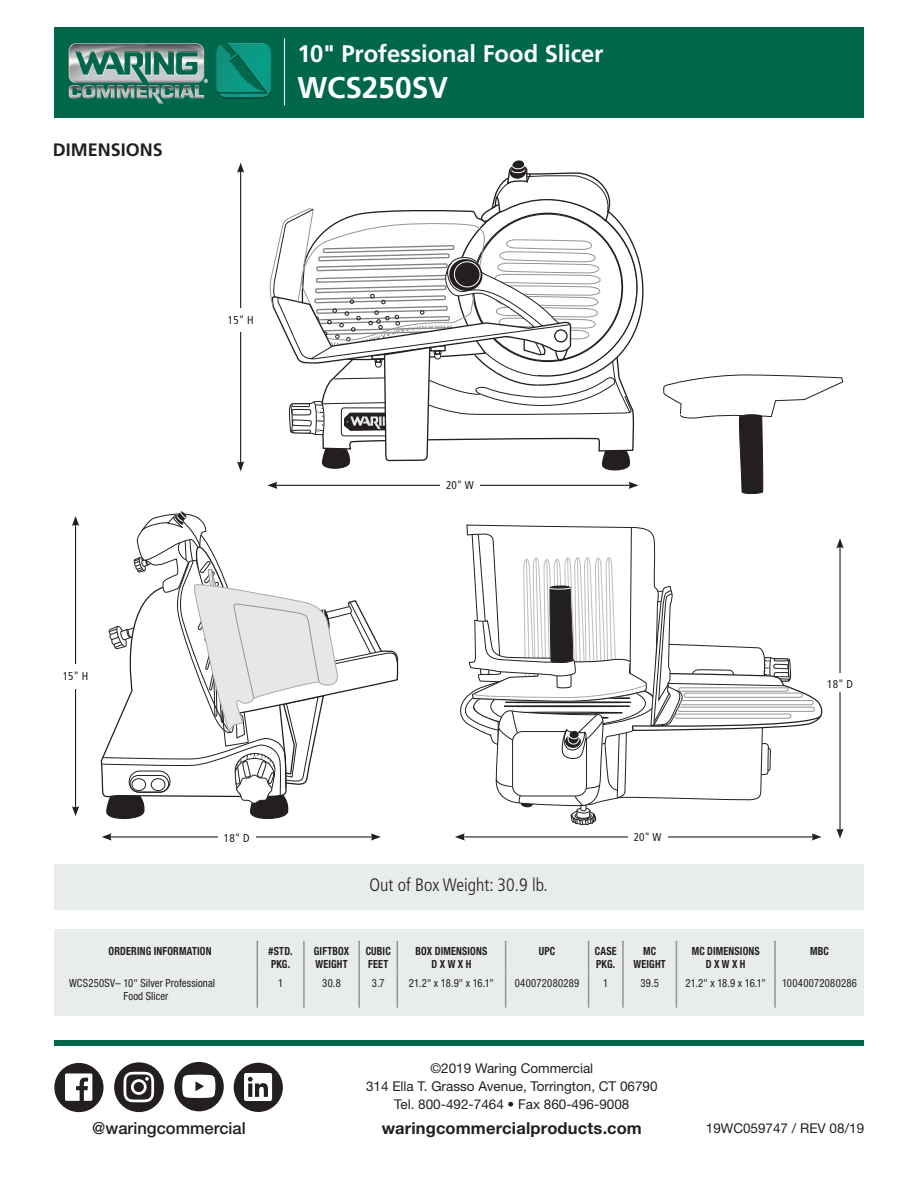
<style>
.page{position:relative;width:918px;height:1188px;background:#fff}
.page>*{position:absolute;margin:0;border:0;box-sizing:border-box;transform-origin:0 0}
.t1{font:700 30px "Frutiger LT Std";letter-spacing:-.005em;color:#fff}
.t2{font:700 24px "Frutiger LT Std";letter-spacing:-.005em;color:#fff}
.t3{font:300 condensed 18px "Frutiger LT Std";color:#231f20}
.t4{font:700 18px "Frutiger LT Std";color:#231f20}
.t5{font:700 16.5px "Helvetica Neue LT Std";letter-spacing:.01em;color:#231f20}
.t6{font:500 16.5px "Helvetica Neue LT Std";color:#231f20}
.t7{font:13.5px/18px "Helvetica Neue LT Std";color:#231f20;text-align:center}
.t8{font:condensed 11.4px "Frutiger LT Std";color:#231f20}
.t9{font:condensed 11.25px/13.5px "Helvetica Neue LT Std";letter-spacing:.015em;color:#231f20;scale:.95 1}
.t10{font:700 condensed 11.25px/13.4px "Helvetica Neue LT Std";letter-spacing:.015em;color:#231f20;scale:.9 1}
</style>
<div class="page">
<div style="left:54px;top:929px;width:810px;height:86px;background:#e9edea"></div>
<div style="left:54px;top:1040px;width:810px;height:5px;background:#00674a"></div>
<div style="left:54px;top:864px;width:810px;height:45px;background:#e9edea"></div>
<div style="left:54px;top:27px;width:810px;height:91px;background:#00674a"></div>
<hr style="left:284px;top:38px;width:1px;height:67px;background:#fff">
<img style="left:68px;top:43px;width:141px;height:61px">
<img style="left:216px;top:43px;width:56px;height:56px">
<hr style="left:257px;top:941px;width:1px;height:34px;background:#939598">
<hr style="left:303px;top:941px;width:2px;height:34px;background:#939598">
<hr style="left:358px;top:941px;width:2px;height:34px;background:#939598">
<hr style="left:397px;top:941px;width:1px;height:34px;background:#939598">
<hr style="left:505px;top:941px;width:1px;height:34px;background:#939598">
<hr style="left:588px;top:941px;width:1px;height:34px;background:#939598">
<hr style="left:622px;top:941px;width:2px;height:34px;background:#939598">
<hr style="left:676px;top:941px;width:1px;height:34px;background:#939598">
<hr style="left:257px;top:975px;width:1px;height:33px;background:#939598">
<hr style="left:303px;top:975px;width:2px;height:33px;background:#939598">
<hr style="left:358px;top:975px;width:2px;height:33px;background:#939598">
<hr style="left:397px;top:975px;width:1px;height:33px;background:#939598">
<hr style="left:505px;top:975px;width:1px;height:33px;background:#939598">
<hr style="left:588px;top:975px;width:1px;height:33px;background:#939598">
<hr style="left:622px;top:975px;width:2px;height:33px;background:#939598">
<hr style="left:676px;top:975px;width:1px;height:33px;background:#939598">
<hr style="left:774px;top:941px;width:2px;height:34px;background:#939598">
<hr style="left:774px;top:975px;width:2px;height:33px;background:#939598">
<hr style="left:240px;top:170px;width:1px;height:294px;background:#231f20">
<svg style="left:237px;top:461px;width:7px;height:10px"></svg>
<svg style="left:237px;top:163px;width:7px;height:10px"></svg>
<hr style="left:839px;top:546px;width:2px;height:285px;background:#231f20">
<svg style="left:836px;top:829px;width:8px;height:10px"></svg>
<svg style="left:836px;top:538px;width:8px;height:10px"></svg>
<div style="left:226px;top:308px;width:30px;height:24px;background:#fff"></div>
<div style="left:812px;top:673px;width:56px;height:19px;background:#fff"></div>
<hr style="left:275px;top:485px;width:356px;height:1px;background:#231f20">
<svg style="left:267px;top:482px;width:10px;height:7px"></svg>
<svg style="left:629px;top:482px;width:10px;height:7px"></svg>
<div style="left:440px;top:476px;width:40px;height:18px;background:#fff"></div>
<hr style="left:75px;top:524px;width:1px;height:285px;background:#231f20">
<svg style="left:72px;top:806px;width:7px;height:10px"></svg>
<svg style="left:72px;top:516px;width:7px;height:10px"></svg>
<div style="left:60px;top:664px;width:31px;height:24px;background:#fff"></div>
<hr style="left:109px;top:836px;width:264px;height:2px;background:#231f20">
<svg style="left:102px;top:833px;width:10px;height:8px"></svg>
<svg style="left:371px;top:833px;width:10px;height:8px"></svg>
<div style="left:218px;top:829px;width:37px;height:16px;background:#fff"></div>
<svg style="left:663px;top:374px;width:180px;height:120px"></svg>
<svg style="left:100px;top:511px;width:299px;height:309px"></svg>
<svg style="left:269px;top:160px;width:375px;height:311px"></svg>
<svg style="left:455px;top:525px;width:368px;height:316px"></svg>
<div style="left:234px;top:1063px;width:49px;height:49px;background:#231f20;border-radius:50%"></div>
<svg style="left:244px;top:1073px;width:28px;height:28px"></svg>
<div style="left:174px;top:1062px;width:50px;height:49px;background:#231f20;border-radius:50%"></div>
<svg style="left:182px;top:1075px;width:33px;height:23px"></svg>
<div style="left:114px;top:1062px;width:50px;height:50px;background:#231f20;border-radius:50%"></div>
<svg style="left:124px;top:1072px;width:30px;height:30px"></svg>
<div style="left:54px;top:1063px;width:50px;height:49px;background:#231f20;border-radius:50%"></div>
<svg style="left:65px;top:1073px;width:27px;height:28px"></svg>
<h2 class="t4" style="left:53px;top:140px;width:112px">DIMENSIONS</h2>
<h1 class="t2" style="left:298px;top:39px;width:307px">10" Professional Food Slicer</h1>
<h1 class="t1" style="left:298px;top:70px;width:152px">WCS250SV</h1>
<p class="t8" style="left:228px;top:313px;width:27px">15" H</p>
<p class="t8" style="left:446px;top:478px;width:29px">20" W</p>
<p class="t8" style="left:63px;top:669px;width:27px">15" H</p>
<p class="t8" style="left:827px;top:677px;width:27px">18" D</p>
<p class="t8" style="left:224px;top:831px;width:27px">18" D</p>
<p class="t8" style="left:634px;top:830px;width:29px">20" W</p>
<p class="t3" style="left:370px;top:874px;width:180px">Out of Box Weight: 30.9 lb.</p>
<p class="t10" style="left:109px;top:944px;width:116px">ORDERING INFORMATION</p>
<p class="t9" style="left:123px;top:976px;width:98px;text-indent:-54px">WCS250SV– 10" Silver Professional<br>Food Slicer</p>
<p class="t10" style="left:269px;top:944px;width:28px">#STD.<br>PKG.</p>
<p class="t9" style="left:278px;top:976px;width:7px">1</p>
<p class="t10" style="left:314px;top:944px;width:41px">GIFTBOX<br>WEIGHT</p>
<p class="t9" style="left:322px;top:976px;width:21px">30.8</p>
<p class="t10" style="left:366px;top:944px;width:29px">CUBIC<br>FEET</p>
<p class="t9" style="left:372px;top:976px;width:15px">3.7</p>
<p class="t10" style="left:416px;top:944px;width:81px;text-align:center">BOX DIMENSIONS<br>D X W X H</p>
<p class="t9" style="left:409px;top:976px;width:91px">21.2" x 18.9" x 16.1"</p>
<p class="t10" style="left:539px;top:944px;width:20px">UPC</p>
<p class="t9" style="left:515px;top:976px;width:69px">040072080289</p>
<p class="t10" style="left:595px;top:944px;width:26px">CASE<br>PKG.</p>
<p class="t9" style="left:603px;top:976px;width:7px">1</p>
<p class="t10" style="left:634px;top:944px;width:37px;text-align:center">MC<br>WEIGHT</p>
<p class="t9" style="left:640px;top:976px;width:21px">39.5</p>
<p class="t10" style="left:692px;top:944px;width:77px;text-align:center">MC DIMENSIONS<br>D X W X H</p>
<p class="t9" style="left:685px;top:976px;width:86px">21.2" x 18.9 x 16.1"</p>
<p class="t10" style="left:810px;top:944px;width:22px">MBC</p>
<p class="t9" style="left:782px;top:976px;width:80px">10040072080286</p>
<p class="t6" style="left:92px;top:1119px;width:155px">@waringcommercial</p>
<p class="t7" style="left:366px;top:1059px;width:293px">©2019 Waring Commercial<br>314 Ella T. Grasso Avenue, Torrington, CT 06790<br>Tel. 800-492-7464 • Fax 860-496-9008</p>
<p class="t5" style="left:382px;top:1118px;width:262px">waringcommercialproducts.com</p>
<p class="t7" style="left:706px;top:1119px;width:160px">19WC059747 / REV 08/19</p>
</div>
